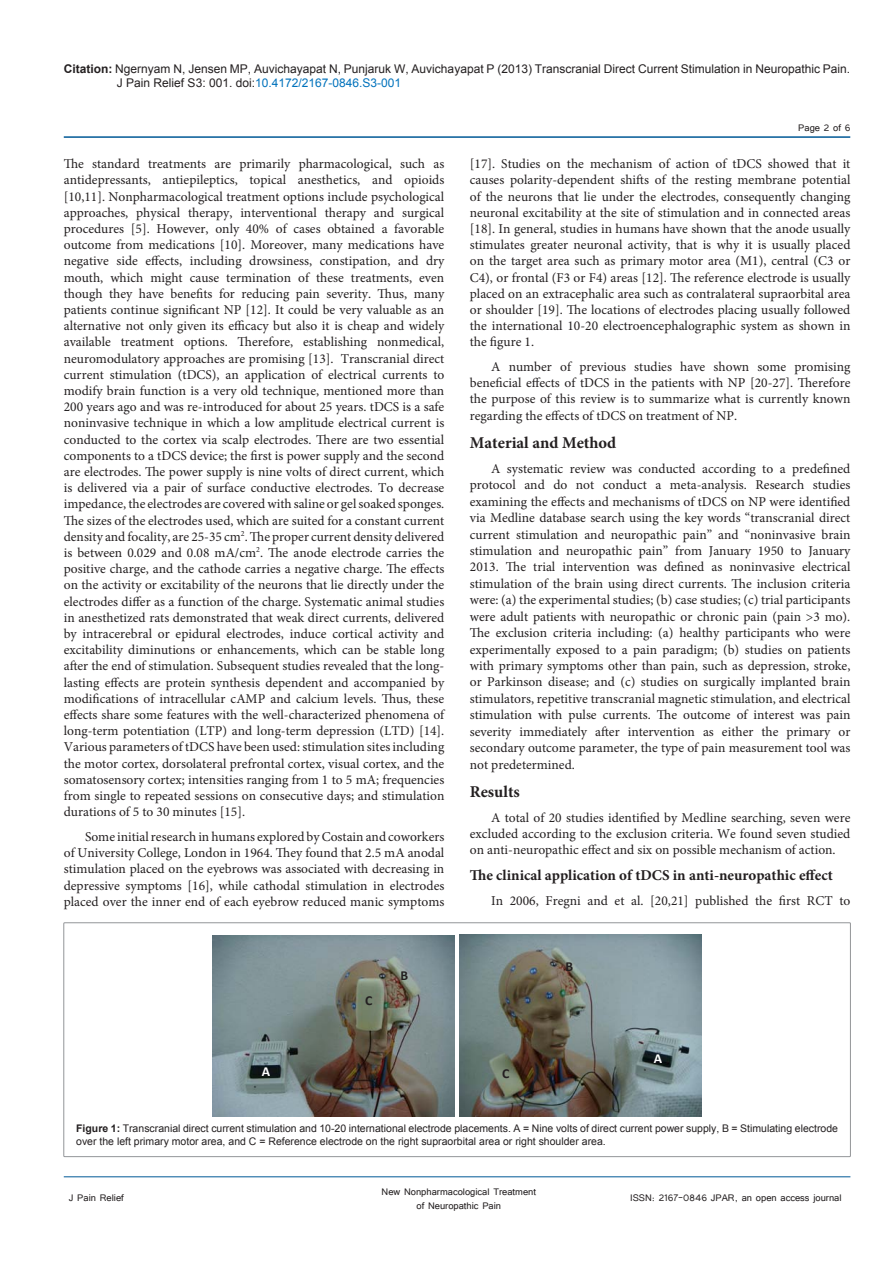
<style>
.page{position:relative;width:893px;height:1263px;background:#fff}
.page>*{position:absolute;margin:0;border:0;box-sizing:border-box;transform-origin:0 0}
.t1{font:700 16.5px "Minion Pro";color:#231f20}
.t2{font:700 15px "Minion Pro";color:#231f20}
.t3{font:700 13.8px "Calibri";color:#231f20}
.t4{font:700 13.8px "Calibri";color:#fff}
.t5{font:13.5px/16.2px "Minion Pro";color:#231f20;text-align:justify}
.t6{font:12px/14.4px "Arial";color:#231f20}
.t7{font:12px/14.4px "Tunga";color:#231f20;text-align:center}
.t8{font:10.5px/12.6px "Arial";color:#231f20}
.s1{font-weight:700}
.s2{color:#0072bc}
</style>
<div class="page">
<hr style="left:64px;top:136px;width:786px;height:2px;background:#005996">
<hr style="left:64px;top:1176px;width:786px;height:1px;background:#005996">
<div style="left:64px;top:923px;width:786px;height:234px;border:1px solid #939598"></div>
<img style="left:213px;top:935px;width:241px;height:181px">
<img style="left:459px;top:934px;width:242px;height:182px">
<p class="t6" style="left:117px;top:61px;width:735px;text-indent:-53px"><span class="s1">Citation:</span> Ngernyam N, Jensen MP, Auvichayapat N, Punjaruk W, Auvichayapat P (2013) Transcranial Direct Current Stimulation in Neuropathic Pain.<br>J Pain Relief S3: 001. doi:<span class="s2">10.4172/2167-0846.S3-001</span></p>
<p class="t7" style="left:798px;top:119px;width:54px">Page 2 of 6</p>
<p class="t5" style="left:64px;top:156px;width:382px">The standard treatments are primarily pharmacological, such as antidepressants, antiepileptics, topical anesthetics, and opioids [10,11]. Nonpharmacological treatment options include psychological approaches, physical therapy, interventional therapy and surgical procedures [5]. However, only 40% of cases obtained a favorable outcome from medications [10]. Moreover, many medications have negative side effects, including drowsiness, constipation, and dry mouth, which might cause termination of these treatments, even though they have benefits for reducing pain severity. Thus, many patients continue significant NP [12]. It could be very valuable as an alternative not only given its efficacy but also it is cheap and widely available treatment options. Therefore, establishing nonmedical, neuromodulatory approaches are promising [13]. Transcranial direct current stimulation (tDCS), an application of electrical currents to modify brain function is a very old technique, mentioned more than 200 years ago and was re-introduced for about 25 years. tDCS is a safe noninvasive technique in which a low amplitude electrical current is conducted to the cortex via scalp electrodes. There are two essential components to a tDCS device; the first is power supply and the second are electrodes. The power supply is nine volts of direct current, which is delivered via a pair of surface conductive electrodes. To decrease impedance, the electrodes are covered with saline or gel soaked sponges.<br>The sizes of the electrodes used, which are suited for a constant current density and focality, are 25-35 cm<sup>2</sup>. The proper current density delivered is between 0.029 and 0.08 mA/cm<sup>2</sup>. The anode electrode carries the positive charge, and the cathode carries a negative charge. The effects on the activity or excitability of the neurons that lie directly under the electrodes differ as a function of the charge. Systematic animal studies in anesthetized rats demonstrated that weak direct currents, delivered by intracerebral or epidural electrodes, induce cortical activity and excitability diminutions or enhancements, which can be stable long after the end of stimulation. Subsequent studies revealed that the long&shy;lasting effects are protein synthesis dependent and accompanied by modifications of intracellular cAMP and calcium levels. Thus, these effects share some features with the well-characterized phenomena of long-term potentiation (LTP) and long-term depression (LTD) [14].<br>Various parameters of tDCS have been used: stimulation sites including the motor cortex, dorsolateral prefrontal cortex, visual cortex, and the somatosensory cortex; intensities ranging from 1 to 5 mA; frequencies from single to repeated sessions on consecutive days; and stimulation durations of 5 to 30 minutes [15].</p>
<p class="t5" style="left:64px;top:828px;width:382px;text-indent:21px">Some initial research in humans explored by Costain and coworkers of University College, London in 1964. They found that 2.5 mA anodal stimulation placed on the eyebrows was associated with decreasing in depressive symptoms [16], while cathodal stimulation in electrodes placed over the inner end of each eyebrow reduced manic symptoms</p>
<p class="t4" style="left:262px;top:1062px;width:10px">A</p>
<p class="t3" style="left:365px;top:992px;width:9px">C</p>
<p class="t3" style="left:400px;top:967px;width:9px">B</p>
<p class="t5" style="left:470px;top:156px;width:382px">[17]. Studies on the mechanism of action of tDCS showed that it causes polarity-dependent shifts of the resting membrane potential of the neurons that lie under the electrodes, consequently changing neuronal excitability at the site of stimulation and in connected areas [18]. In general, studies in humans have shown that the anode usually stimulates greater neuronal activity, that is why it is usually placed on the target area such as primary motor area (M1), central (C3 or C4), or frontal (F3 or F4) areas [12]. The reference electrode is usually placed on an extracephalic area such as contralateral supraorbital area or shoulder [19]. The locations of electrodes placing usually followed the international 10-20 electroencephalographic system as shown in the figure 1.</p>
<p class="t5" style="left:470px;top:359px;width:382px;text-indent:21px">A number of previous studies have shown some promising beneficial effects of tDCS in the patients with NP [20-27]. Therefore the purpose of this review is to summarize what is currently known regarding the effects of tDCS on treatment of NP.</p>
<p class="t1" style="left:470px;top:431px;width:148px">Material and Method</p>
<p class="t5" style="left:470px;top:460px;width:382px;text-indent:21px">A systematic review was conducted according to a predefined protocol and do not conduct a meta-analysis. Research studies examining the effects and mechanisms of tDCS on NP were identified via Medline database search using the key words “transcranial direct current stimulation and neuropathic pain” and “noninvasive brain stimulation and neuropathic pain” from January 1950 to January 2013. The trial intervention was defined as noninvasive electrical stimulation of the brain using direct currents. The inclusion criteria were: (a) the experimental studies; (b) case studies; (c) trial participants were adult patients with neuropathic or chronic pain (pain &gt;3 mo).<br>The exclusion criteria including: (a) healthy participants who were experimentally exposed to a pain paradigm; (b) studies on patients with primary symptoms other than pain, such as depression, stroke, or Parkinson disease; and (c) studies on surgically implanted brain stimulators, repetitive transcranial magnetic stimulation, and electrical stimulation with pulse currents. The outcome of interest was pain severity immediately after intervention as either the primary or secondary outcome parameter, the type of pain measurement tool was not predetermined.</p>
<p class="t1" style="left:470px;top:780px;width:52px">Results</p>
<p class="t5" style="left:470px;top:809px;width:382px;text-indent:21px">A total of 20 studies identified by Medline searching, seven were excluded according to the exclusion criteria. We found seven studied on anti-neuropathic effect and six on possible mechanism of action.</p>
<p class="t2" style="left:470px;top:865px;width:364px">The clinical application of tDCS in anti-neuropathic effect</p>
<p class="t5" style="left:491px;top:893px;width:361px">In 2006, Fregni and et al. [20,21] published the first RCT to</p>
<p class="t3" style="left:502px;top:1064px;width:9px">C</p>
<p class="t3" style="left:566px;top:957px;width:9px">B</p>
<p class="t4" style="left:654px;top:1049px;width:10px">A</p>
<p class="t8" style="left:76px;top:1122px;width:763px"><span class="s1">Figure 1:</span> Transcranial direct current stimulation and 10-20 international electrode placements. A = Nine volts of direct current power supply, B = Stimulating electrode over the left primary motor area, and C = Reference electrode on the right supraorbital area or right shoulder area.</p>
<p class="t7" style="left:382px;top:1183px;width:156px">New Nonpharmacological Treatment of Neuropathic Pain</p>
<p class="t7" style="left:69px;top:1189px;width:57px">J Pain Relief</p>
<p class="t7" style="left:630px;top:1189px;width:213px">ISSN: 2167-0846 JPAR, an open access journal</p>
</div>
